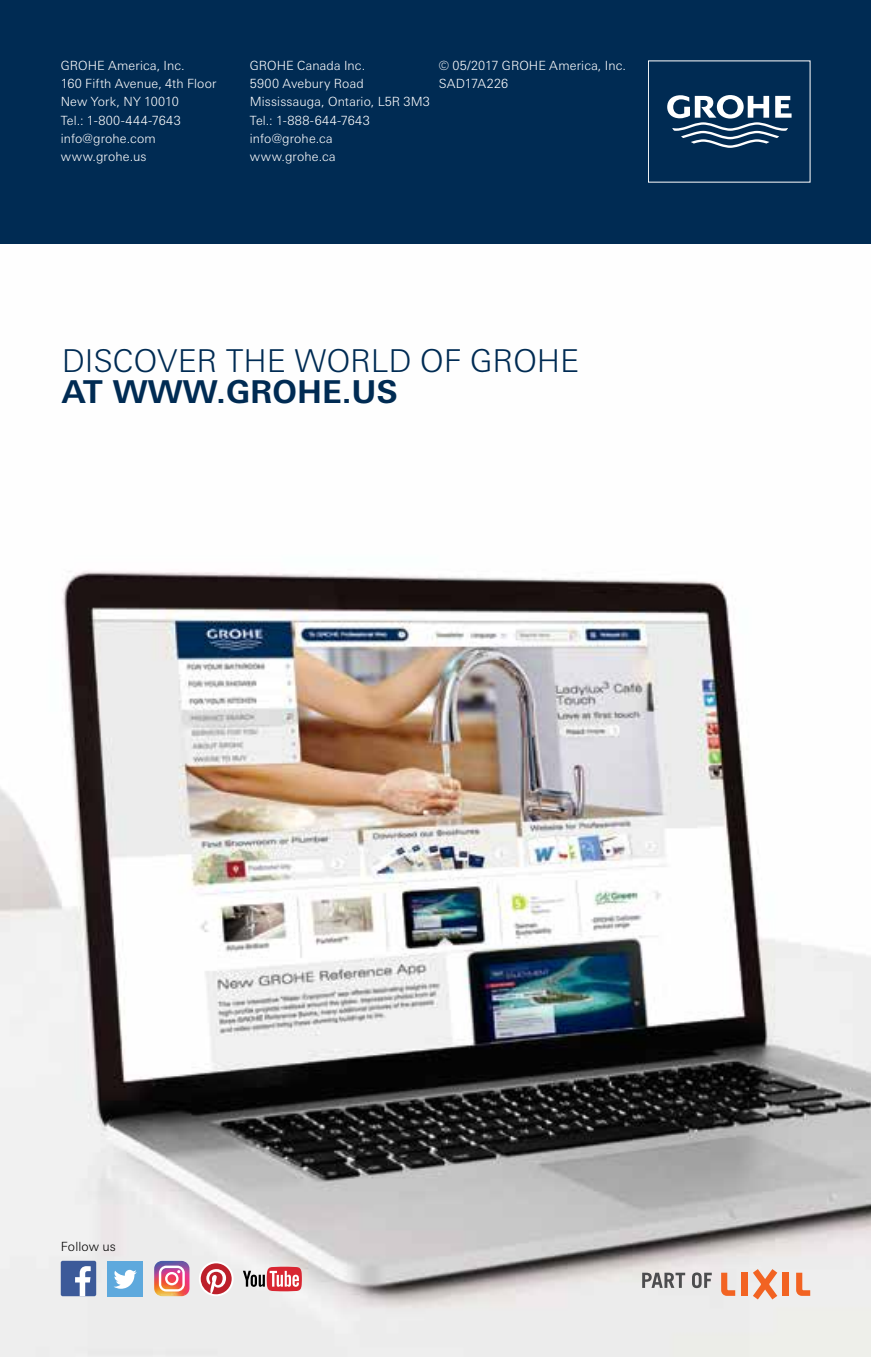
<style>
.page{position:relative;width:871px;height:1357px;background:#fff}
.page>*{position:absolute;margin:0;border:0;box-sizing:border-box;transform-origin:0 0}
.t1{font:300 31.5px "LT Univers Basic";color:#002b53}
.t2{font:700 31.5px "LT Univers Basic";color:#002b53}
.t3{font:300 12.6px/18.2px "LT Univers Basic";letter-spacing:.01em;color:#fff}
.t4{font:300 12.6px "LT Univers Basic";letter-spacing:.01em;color:#000}
</style>
<div class="page">
<img style="left:0;top:243px;width:871px;height:1114px">
<div style="left:0;top:0;width:871px;height:243px;background:#002b53"></div>
<div style="left:61px;top:1261px;width:35px;height:35px;background:#3c5a99;border-radius:2px"></div>
<svg style="left:75px;top:1266px;width:16px;height:30px"></svg>
<div style="left:107px;top:1261px;width:36px;height:35px;background:#5ea9dd"></div>
<svg style="left:114px;top:1270px;width:23px;height:19px"></svg>
<svg style="left:243px;top:1266px;width:59px;height:25px"></svg>
<svg style="left:199px;top:1261px;width:35px;height:35px"></svg>
<svg style="left:201px;top:1263px;width:31px;height:31px"></svg>
<svg style="left:154px;top:1261px;width:35px;height:35px"></svg>
<svg style="left:721px;top:1272px;width:14px;height:24px"></svg>
<svg style="left:796px;top:1272px;width:14px;height:24px"></svg>
<div style="left:741px;top:1272px;width:6px;height:24px;background:#f26322"></div>
<div style="left:783px;top:1272px;width:6px;height:24px;background:#f26322"></div>
<svg style="left:753px;top:1269px;width:24px;height:30px"></svg>
<svg style="left:642px;top:1272px;width:43px;height:16px"></svg>
<svg style="left:692px;top:1272px;width:20px;height:16px"></svg>
<svg style="left:667px;top:95px;width:124px;height:53px"></svg>
<p class="t3" style="left:61px;top:56px;width:157px">GROHE America, Inc.<br>160 Fifth Avenue, 4th Floor<br>New York, NY 10010<br>Tel.: 1-800-444-7643 info@grohe.com www.grohe.us</p>
<p class="t3" style="left:250px;top:56px;width:182px">GROHE Canada Inc.<br>5900 Avebury Road<br>Mississauga, Ontario, L5R 3M3<br>Tel.: 1-888-644-7643 info@grohe.ca<br>www.grohe.ca</p>
<p class="t3" style="left:439px;top:56px;width:189px">© 05/2017 GROHE America, Inc.<br>SAD17A226</p>
<h1 class="t1" style="left:62px;top:342px;width:519px">DISCOVER THE WORLD OF GROHE</h1>
<h1 class="t2" style="left:62px;top:373px;width:338px">AT WWW.GROHE.US</h1>
<p class="t4" style="left:61px;top:1239px;width:57px">Follow us</p>
</div>
